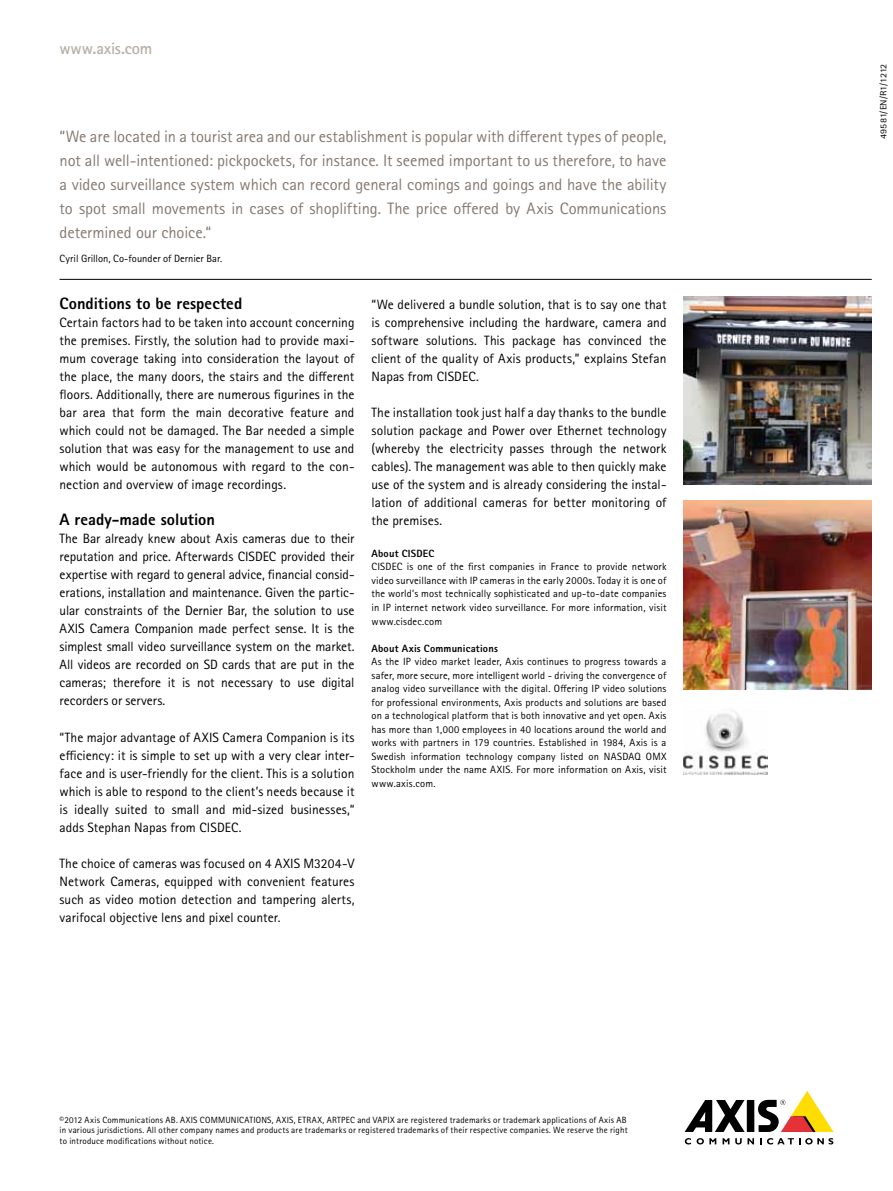
<style>
.page{position:relative;width:893px;height:1191px;background:#fff}
.page>*{position:absolute;margin:0;border:0;box-sizing:border-box;transform-origin:0 0}
.t1{font:16.5px/24px "Rotis Sans Serif Pro";letter-spacing:-.005em;color:#857971;text-align:justify}
.t2{font:800 16.5px "Rotis Sans Serif Pro";letter-spacing:.005em;color:#000}
.t3{font:700 16.5px "Rotis Sans Serif Pro";letter-spacing:-.01em;color:#b8afa6}
.t4{font:13.5px/18px "Rotis Sans Serif Pro";letter-spacing:.005em;color:#000;text-align:justify}
.t5{font:10.5px/13.5px "Rotis Sans Serif Pro";letter-spacing:.015em;color:#000;text-align:justify}
.t6{font:800 10.5px "Rotis Sans Serif Pro";letter-spacing:.015em;color:#000}
.t7{font:9px/10.8px "Rotis Sans Serif Pro";letter-spacing:.02em;color:#000}
.t8{font:9px "Rotis Sans Serif Pro";letter-spacing:-.01em;color:#000;scale:1.12 1}
</style>
<div class="page">
<div style="left:747px;top:1100px;width:7px;height:32px;background:#000"></div>
<svg style="left:685px;top:1100px;width:60px;height:32px"></svg>
<svg style="left:758px;top:1091px;width:75px;height:41px"></svg>
<svg style="left:685px;top:1138px;width:6px;height:6px"></svg>
<svg style="left:697px;top:1138px;width:19px;height:6px"></svg>
<svg style="left:723px;top:1138px;width:6px;height:6px"></svg>
<svg style="left:735px;top:1138px;width:19px;height:6px"></svg>
<svg style="left:760px;top:1138px;width:73px;height:6px"></svg>
<hr style="left:60px;top:279px;width:812px;height:1px;background:#000">
<img style="left:684px;top:296px;width:188px;height:188px">
<img style="left:684px;top:711px;width:84px;height:64px">
<img style="left:684px;top:501px;width:188px;height:188px">
<p class="t3" style="left:60px;top:38px;width:94px">www.axis.com</p>
<p class="t1" style="left:60px;top:124px;width:609px">“We are located in a tourist area and our establishment is popular with different types of people,</p>
<p class="t1" style="left:60px;top:148px;width:608px">not all well-intentioned: pickpockets, for instance. It seemed important to us therefore, to have a video surveillance system which can record general comings and goings and have the ability to spot small movements in cases of shoplifting. The price offered by Axis Communications determined our choice.“</p>
<p class="t5" style="left:60px;top:252px;width:164px">Cyril Grillon, Co-founder of Dernier Bar.</p>
<p class="t2" style="left:60px;top:293px;width:184px">Conditions to be respected</p>
<p class="t4" style="left:60px;top:314px;width:297px">Certain factors had to be taken into account concerning the premises. Firstly, the solution had to provide maxi&shy;mum coverage taking into consideration the layout of the place, the many doors, the stairs and the different floors. Additionally, there are numerous figurines in the bar area that form the main decorative feature and which could not be damaged. The Bar needed a simple solution that was easy for the management to use and which would be autonomous with regard to the con&shy;nection and overview of image recordings.</p>
<p class="t2" style="left:60px;top:509px;width:157px">A ready-made solution</p>
<p class="t4" style="left:60px;top:530px;width:297px">The Bar already knew about Axis cameras due to their reputation and price. Afterwards CISDEC provided their expertise with regard to general advice, financial consid&shy;erations, installation and maintenance. Given the partic&shy;ular constraints of the Dernier Bar, the solution to use AXIS Camera Companion made perfect sense. It is the simplest small video surveillance system on the market.<br>All videos are recorded on SD cards that are put in the cameras; therefore it is not necessary to use digital recorders or servers.</p>
<p class="t4" style="left:60px;top:728px;width:296px">“The major advantage of AXIS Camera Companion is its efficiency: it is simple to set up with a very clear inter&shy;face and is user-friendly for the client. This is a solution which is able to respond to the client’s needs because it is ideally suited to small and mid-sized businesses,“ adds Stephan Napas from CISDEC.</p>
<p class="t4" style="left:60px;top:854px;width:296px">The choice of cameras was focused on 4 AXIS M3204-V Network Cameras, equipped with convenient features such as video motion detection and tampering alerts, varifocal objective lens and pixel counter.</p>
<p class="t4" style="left:372px;top:296px;width:296px">“We delivered a bundle solution, that is to say one that is comprehensive including the hardware, camera and software solutions. This package has convinced the client of the quality of Axis products,” explains Stefan Napas from CISDEC.</p>
<p class="t4" style="left:372px;top:404px;width:297px">The installation took just half a day thanks to the bundle solution package and Power over Ethernet technology (whereby the electricity passes through the network cables). The management was able to then quickly make use of the system and is already considering the instal&shy;lation of additional cameras for better monitoring of the premises.</p>
<p class="t6" style="left:372px;top:547px;width:64px">About CISDEC</p>
<p class="t5" style="left:372px;top:560px;width:296px">CISDEC is one of the first companies in France to provide network video surveillance with IP cameras in the early 2000s. Today it is one of the world’s most technically sophisticated and up-to-date companies in IP internet network video surveillance. For more information, visit www.cisdec.com</p>
<p class="t6" style="left:372px;top:641px;width:128px">About Axis Communications</p>
<p class="t5" style="left:372px;top:655px;width:296px">As the IP video market leader, Axis continues to progress towards a safer, more secure, more intelligent world - driving the convergence of analog video surveillance with the digital. Offering IP video solutions for professional environments, Axis products and solutions are based on a technological platform that is both innovative and yet open. Axis has more than 1,000 employees in 40 locations around the world and works with partners in 179 countries. Established in 1984, Axis is a Swedish information technology company listed on NASDAQ OMX Stockholm under the name AXIS. For more information on Axis, visit www.axis.com.</p>
<p class="t7" style="left:60px;top:1114px;width:570px">©2012 Axis Communications AB. AXIS COMMUNICATIONS, AXIS, ETRAX, ARTPEC and VAPIX are registered trademarks or trademark applications of Axis AB in various jurisdictions. All other company names and products are trademarks or registered trademarks of their respective companies. We reserve the right to introduce modifications without notice.</p>
<p class="t8" style="left:878px;top:139px;width:69px;rotate:-90deg">49581/EN/R1/1212</p>
</div>
